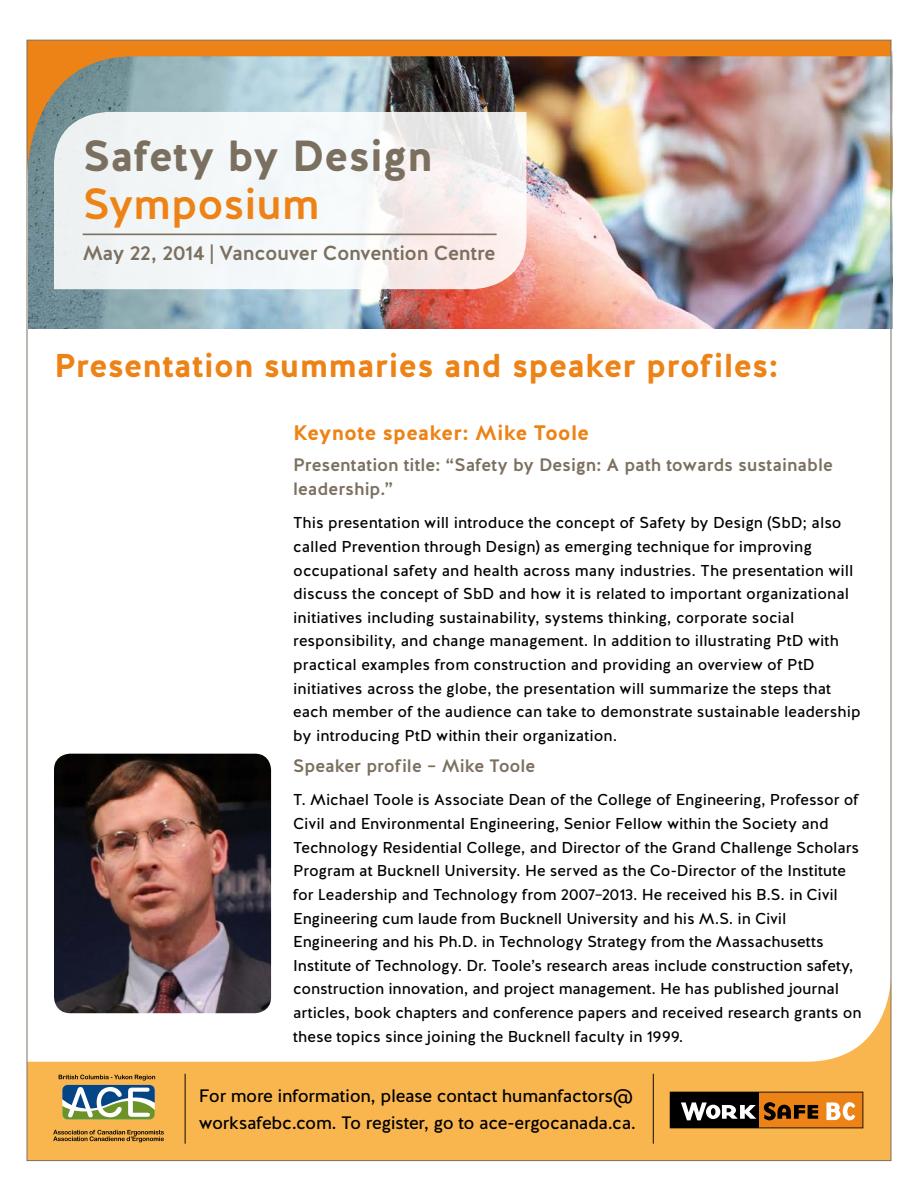
<style>
.page{position:relative;width:918px;height:1188px;background:#fff}
.page>*{position:absolute;margin:0;border:0;box-sizing:border-box;transform-origin:0 0}
.t1{font:700 43.5px "Halis R";letter-spacing:-.015em;color:#7b7060}
.t2{font:500 43.5px "Halis R";letter-spacing:-.01em;color:#ed8316}
.t3{font:700 33px "Halis R";color:#ed8316}
.t4{font:700 21px "Halis R";color:#ed8316}
.t5{font:500 20.25px "Halis R";letter-spacing:-.02em;color:#7b7060}
.t6{font:500 18px/23.5px "Halis R";letter-spacing:-.005em;color:#7b7060}
.t7{font:18px/27px "Halis R";letter-spacing:-.02em;color:#000}
.t8{font:15.75px/23.7px "Halis R";color:#000}
</style>
<div class="page">
<img style="left:29px;top:52px;width:863px;height:276px">
<svg style="left:54px;top:176px;width:473px;height:113px;fill:#f4f5f6"></svg>
<hr style="left:83px;top:234px;width:414px;height:1px;background:#7b7060">
<img style="left:54px;top:754px;width:217px;height:223px">
<svg style="left:29px;top:977px;width:860px;height:182px;fill:#f9b54e"></svg>
<img style="left:29px;top:42px;width:860px;height:134px">
<svg style="left:670px;top:1092px;width:193px;height:36px;background:#84592d"></svg>
<svg style="left:53px;top:1130px;width:111px;height:12px"></svg>
<svg style="left:59px;top:1075px;width:96px;height:45px"></svg>
<hr style="left:653px;top:1074px;width:1px;height:69px;background:#000">
<hr style="left:185px;top:1074px;width:1px;height:69px;background:#000">
<h1 class="t1" style="left:83px;top:128px;width:351px">Safety by Design</h1>
<h1 class="t2" style="left:83px;top:176px;width:238px">Symposium</h1>
<p class="t5" style="left:83px;top:239px;width:414px">May 22, 2014 | Vancouver Convention Centre</p>
<h2 class="t3" style="left:54px;top:345px;width:726px">Presentation summaries and speaker profiles:</h2>
<h3 class="t4" style="left:293px;top:419px;width:297px">Keynote speaker: Mike Toole</h3>
<p class="t6" style="left:293px;top:454px;width:541px">Presentation title: “Safety by Design: A path towards sustainable leadership.”</p>
<p class="t8" style="left:293px;top:511px;width:569px">This presentation will introduce the concept of Safety by Design (SbD; also called Prevention through Design) as emerging technique for improving occupational safety and health across many industries. The presentation will discuss the concept of SbD and how it is related to important organizational initiatives including sustainability, systems thinking, corporate social responsibility, and change management. In addition to illustrating PtD with practical examples from construction and providing an overview of PtD initiatives across the globe, the presentation will summarize the steps that each member of the audience can take to demonstrate sustainable leadership by introducing PtD within their organization.</p>
<p class="t6" style="left:293px;top:754px;width:244px">Speaker profile – Mike Toole</p>
<p class="t8" style="left:293px;top:788px;width:570px">T. Michael Toole is Associate Dean of the College of Engineering, Professor of Civil and Environmental Engineering, Senior Fellow within the Society and Technology Residential College, and Director of the Grand Challenge Scholars Program at Bucknell University. He served as the Co-Director of the Institute for Leadership and Technology from 2007–2013. He received his B.S. in Civil Engineering cum laude from Bucknell University and his M.S. in Civil Engineering and his Ph.D. in Technology Strategy from the Massachusetts Institute of Technology. Dr. Toole’s research areas include construction safety, construction innovation, and project management. He has published journal articles, book chapters and conference papers and received research grants on these topics since joining the Bucknell faculty in 1999.</p>
<p class="t7" style="left:199px;top:1083px;width:439px">For more information, please contact humanfactors@ worksafebc.com. To register, go to ace-ergocanada.ca.</p>
</div>
